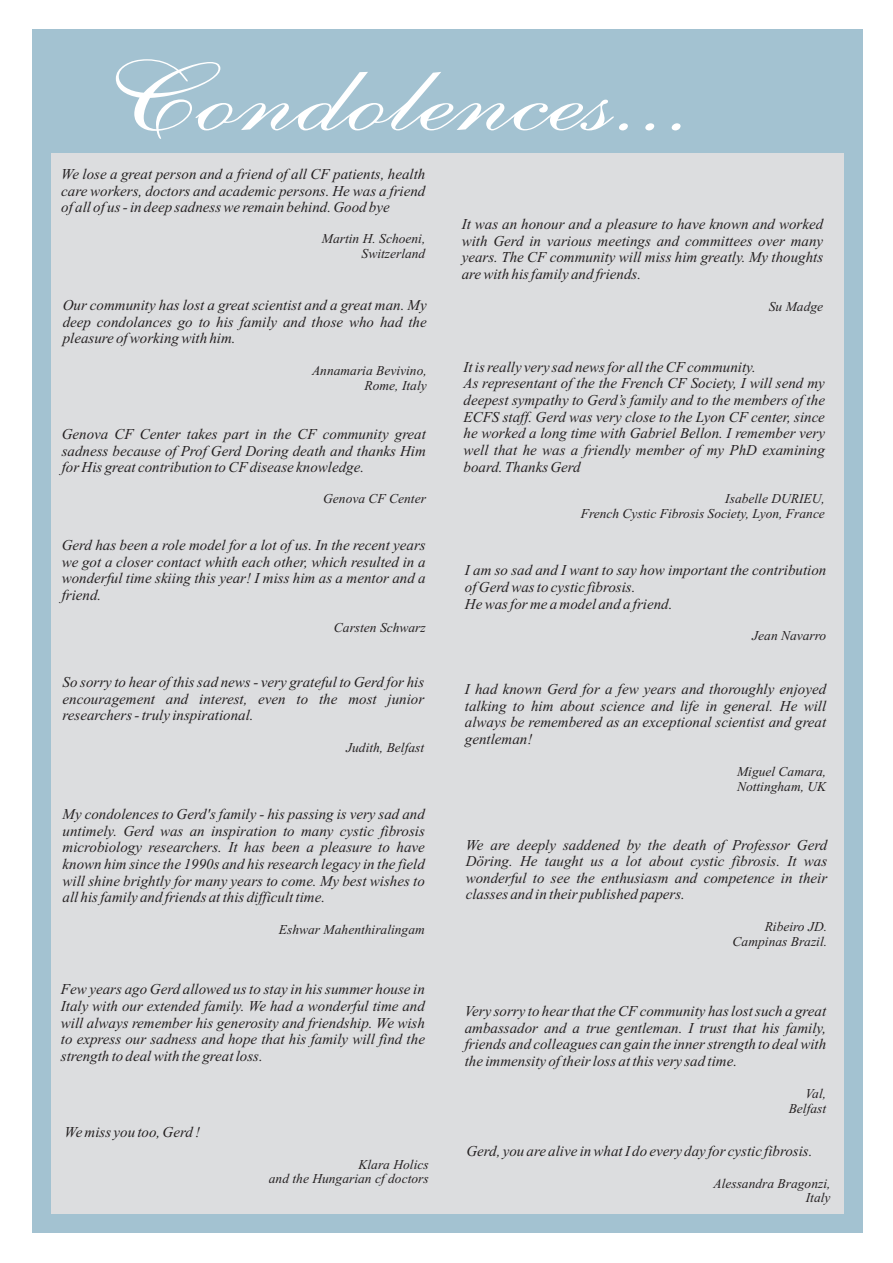
<style>
.page{position:relative;width:893px;height:1263px;background:#fff}
.page>*{position:absolute;margin:0;border:0;box-sizing:border-box;transform-origin:0 0}
.t1{font:95.1px "English 111 Vivace BT";color:#fff;scale:1.36 1}
.t2{font:italic 15px/16.6px "Times New Roman";color:#231f20;text-align:justify}
.t3{font:italic 13.5px/15px "Times New Roman";color:#231f20;text-align:right}
</style>
<div class="page">
<div style="left:32px;top:29px;width:830px;height:1203px;background:#a3c2d1"></div>
<div style="left:51px;top:154px;width:792px;height:1060px;background:#dcdddf"></div>
<h1 class="t1" style="left:100px;top:58px;width:437px">Condolences...</h1>
<p class="t2" style="left:61px;top:167px;width:366px">We lose a great person and a friend of all CF patients, health care workers, doctors and academic persons. He was a friend of all of us - in deep sadness we remain behind. Good bye</p>
<p class="t3" style="left:322px;top:232px;width:105px">Martin H. Schoeni,<br>Switzerland</p>
<p class="t2" style="left:63px;top:298px;width:366px">Our community has lost a great scientist and a great man. My deep condolances go to his family and those who had the pleasure of working with him.</p>
<p class="t3" style="left:312px;top:365px;width:116px">Annamaria Bevivino,<br>Rome, Italy</p>
<p class="t2" style="left:62px;top:427px;width:366px">Genova CF Center takes part in the CF community great sadness because of Prof Gerd Doring death and thanks Him for His great contribution to CF disease knowledge.</p>
<p class="t3" style="left:323px;top:492px;width:104px">Genova CF Center</p>
<p class="t2" style="left:62px;top:538px;width:366px">Gerd has been a role model for a lot of us. In the recent years we got a closer contact whith each other, which resulted in a wonderful time skiing this year! I miss him as a mentor and a friend.</p>
<p class="t3" style="left:334px;top:621px;width:93px">Carsten Schwarz</p>
<p class="t2" style="left:63px;top:675px;width:363px">So sorry to hear of this sad news - very grateful to Gerd for his encouragement and interest, even to the most junior researchers - truly inspirational.</p>
<p class="t3" style="left:346px;top:741px;width:80px">Judith, Belfast</p>
<p class="t2" style="left:63px;top:807px;width:364px">My condolences to Gerd's family - his passing is very sad and untimely. Gerd was an inspiration to many cystic fibrosis microbiology researchers. It has been a pleasure to have known him since the 1990s and his research legacy in the field will shine brightly for many years to come. My best wishes to all his family and friends at this difficult time.</p>
<p class="t3" style="left:279px;top:923px;width:147px">Eshwar Mahenthiralingam</p>
<p class="t2" style="left:61px;top:982px;width:366px">Few years ago Gerd allowed us to stay in his summer house in Italy with our extended family. We had a wonderful time and will always remember his generosity and friendship. We wish to express our sadness and hope that his family will find the strength to deal with the great loss.</p>
<p class="t2" style="left:65px;top:1125px;width:137px">We miss you too, Gerd !</p>
<p class="t3" style="left:269px;top:1158px;width:161px">Klara Holics<br>and the Hungarian cf doctors</p>
<p class="t2" style="left:462px;top:217px;width:363px">It was an honour and a pleasure to have known and worked with Gerd in various meetings and committees over many years. The CF community will miss him greatly. My thoughts are with his family and friends.</p>
<p class="t3" style="left:769px;top:300px;width:56px">Su Madge</p>
<p class="t2" style="left:464px;top:360px;width:363px;text-align:left">It is really very sad news for all the CF community.<br>As representant of the the French CF Society, I will send my deepest sympathy to Gerd’s family and to the members of the ECFS staff. Gerd was very close to the Lyon CF center, since he worked a long time with Gabriel Bellon. I remember very well that he was a friendly member of my PhD examining board. Thanks Gerd</p>
<p class="t3" style="left:581px;top:493px;width:246px">Isabelle DURIEU,<br>French Cystic Fibrosis Society, Lyon, France</p>
<p class="t2" style="left:465px;top:563px;width:363px;text-align:left">I am so sad and I want to say how important the contribution of Gerd was to cystic fibrosis.<br>He was for me a model and a friend.</p>
<p class="t3" style="left:752px;top:630px;width:76px">Jean Navarro</p>
<p class="t2" style="left:465px;top:682px;width:363px">I had known Gerd for a few years and thoroughly enjoyed talking to him about science and life in general. He will always be remembered as an exceptional scientist and great gentleman!</p>
<p class="t3" style="left:737px;top:765px;width:91px;text-align:left">Miguel Camara,<br>Nottingham, UK</p>
<p class="t2" style="left:466px;top:838px;width:363px">We are deeply saddened by the death of Professor Gerd Döring. He taught us a lot about cystic fibrosis. It was wonderful to see the enthusiasm and competence in their classes and in their published papers.</p>
<p class="t3" style="left:733px;top:921px;width:96px">Ribeiro JD.<br>Campinas Brazil.</p>
<p class="t2" style="left:465px;top:1004px;width:363px">Very sorry to hear that the CF community has lost such a great ambassador and a true gentleman. I trust that his family, friends and colleagues can gain the inner strength to deal with the immensity of their loss at this very sad time.</p>
<p class="t3" style="left:789px;top:1087px;width:39px">Val,<br>Belfast</p>
<p class="t2" style="left:466px;top:1144px;width:348px">Gerd, you are alive in what I do every day for cystic fibrosis.</p>
<p class="t3" style="left:713px;top:1177px;width:119px">Alessandra Bragonzi,<br>Italy</p>
</div>
